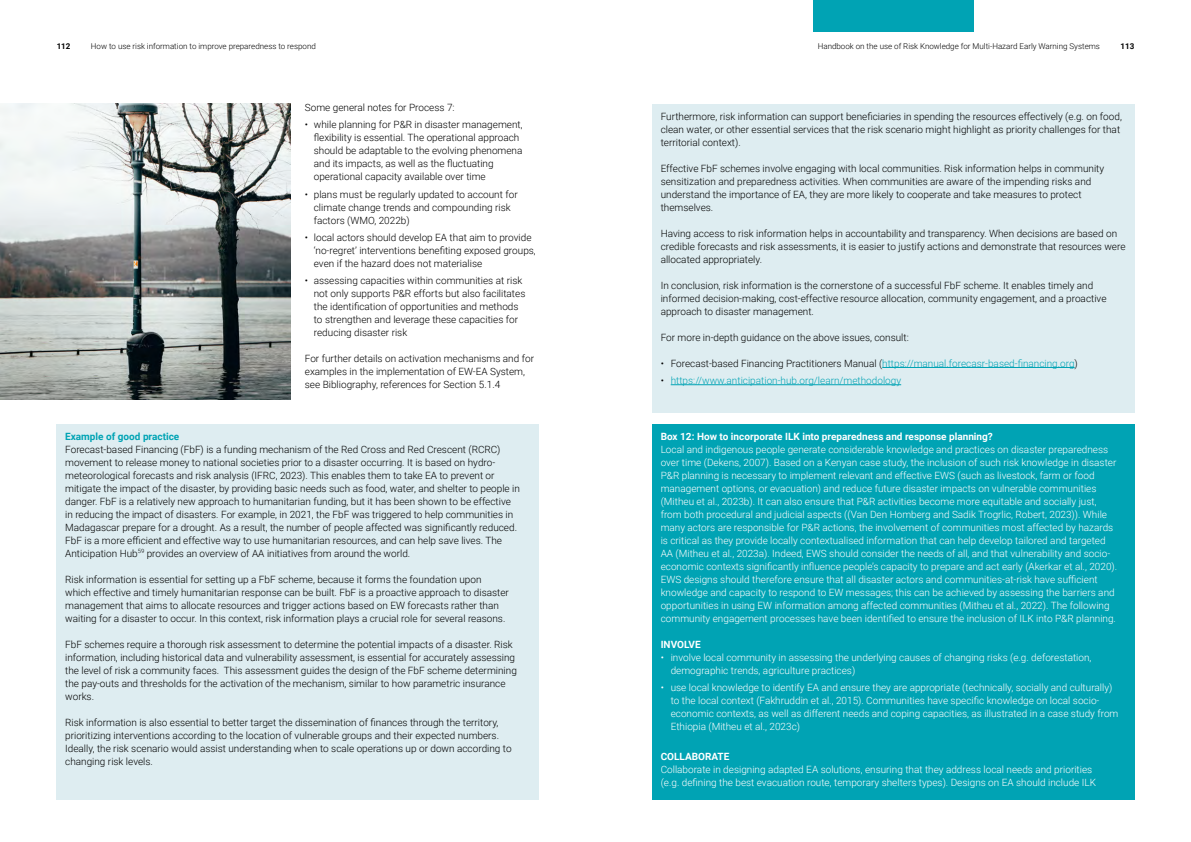
<style>
.page{position:relative;width:1191px;height:842px;background:#fff}
.page>*{position:absolute;margin:0;border:0;box-sizing:border-box;transform-origin:0 0}
.t1{font:300 10px/13px "Roboto";color:#000}
.t2{font:300 10px/13px "Roboto";color:#fff}
.t3{font:700 10px "Roboto";color:#fff}
.t4{font:300 10px "Roboto";color:#00a3b4}
.t5{font:700 10px "Roboto";color:#00a3b4}
.t6{font:300 8px "Roboto";color:#000}
.t7{font:700 8px "Roboto";color:#000}
.s1{color:#00a3b4}
.s2{color:#000}
</style>
<div class="page">
<div style="left:57px;top:424px;width:482px;height:375px;background:#deedf1"></div>
<div style="left:652px;top:104px;width:482px;height:309px;background:#deedf1"></div>
<hr style="left:882px;top:367px;width:192px;height:1px;background:#00a3b4">
<hr style="left:670px;top:384px;width:231px;height:1px;background:#00a3b4">
<div style="left:652px;top:424px;width:482px;height:375px;background:#00a3b4"></div>
<img style="left:0;top:104px;width:291px;height:296px">
<div style="left:813px;top:0;width:160px;height:31px;background:#00a3b4"></div>
<p class="t7" style="left:57px;top:40px;width:15px">112</p>
<p class="t6" style="left:91px;top:40px;width:226px">How to use risk information to improve preparedness to respond</p>
<p class="t6" style="left:817px;top:40px;width:284px">Handbook on the use of Risk Knowledge for Multi-Hazard Early Warning Systems</p>
<p class="t7" style="left:1120px;top:40px;width:15px">113</p>
<p class="t1" style="left:305px;top:101px;width:151px">Some general notes for Process 7:</p>
<p class="t1" style="left:314px;top:118px;width:210px;text-indent:-9px">• while planning for P&amp;R in disaster management, flexibility is essential. The operational approach should be adaptable to the evolving phenomena and its impacts, as well as the fluctuating operational capacity available over time</p>
<p class="t1" style="left:314px;top:187px;width:205px;text-indent:-9px">• plans must be regularly updated to account for climate change trends and compounding risk factors (WMO, 2022b)</p>
<p class="t1" style="left:314px;top:231px;width:223px;text-indent:-9px">• local actors should develop EA that aim to provide ‘no-regret’ interventions benefiting exposed groups, even if the hazard does not materialise</p>
<p class="t1" style="left:314px;top:274px;width:213px;text-indent:-9px">• assessing capacities within communities at risk not only supports P&amp;R efforts but also facilitates the identification of opportunities and methods to strengthen and leverage these capacities for reducing disaster risk</p>
<p class="t1" style="left:305px;top:352px;width:231px">For further details on activation mechanisms and for examples in the implementation of EW-EA System, see Bibliography, references for Section 5.1.4</p>
<p class="t5" style="left:65px;top:429px;width:116px">Example of good practice</p>
<p class="t1" style="left:65px;top:442px;width:456px">Forecast-based Financing (FbF) is a funding mechanism of the Red Cross and Red Crescent (RCRC) movement to release money to national societies prior to a disaster occurring. It is based on hydro&shy;meteorological forecasts and risk analysis (IFRC, 2023). This enables them to take EA to prevent or mitigate the impact of the disaster, by providing basic needs such as food, water, and shelter to people in danger. FbF is a relatively new approach to humanitarian funding, but it has been shown to be effective in reducing the impact of disasters. For example, in 2021, the FbF was triggered to help communities in Madagascar prepare for a drought. As a result, the number of people affected was significantly reduced.<br>FbF is a more efficient and effective way to use humanitarian resources, and can help save lives. The Anticipation Hub<sup>59</sup> provides an overview of AA initiatives from around the world.</p>
<p class="t1" style="left:65px;top:572px;width:445px">Risk information is essential for setting up a FbF scheme, because it forms the foundation upon which effective and timely humanitarian response can be built. FbF is a proactive approach to disaster management that aims to allocate resources and trigger actions based on EW forecasts rather than waiting for a disaster to occur. In this context, risk information plays a crucial role for several reasons.</p>
<p class="t1" style="left:65px;top:637px;width:453px">FbF schemes require a thorough risk assessment to determine the potential impacts of a disaster. Risk information, including historical data and vulnerability assessment, is essential for accurately assessing the level of risk a community faces. This assessment guides the design of the FbF scheme determining the pay-outs and thresholds for the activation of the mechanism, similar to how parametric insurance works.</p>
<p class="t1" style="left:65px;top:715px;width:448px">Risk information is also essential to better target the dissemination of finances through the territory, prioritizing interventions according to the location of vulnerable groups and their expected numbers.<br>Ideally, the risk scenario would assist understanding when to scale operations up or down according to changing risk levels.</p>
<p class="t1" style="left:660px;top:109px;width:463px">Furthermore, risk information can support beneficiaries in spending the resources effectively (e.g. on food, clean water, or other essential services that the risk scenario might highlight as priority challenges for that territorial context).</p>
<p class="t1" style="left:660px;top:161px;width:445px">Effective FbF schemes involve engaging with local communities. Risk information helps in community sensitization and preparedness activities. When communities are aware of the impending risks and understand the importance of EA, they are more likely to cooperate and take measures to protect themselves.</p>
<p class="t1" style="left:660px;top:226px;width:466px">Having access to risk information helps in accountability and transparency. When decisions are based on credible forecasts and risk assessments, it is easier to justify actions and demonstrate that resources were allocated appropriately.</p>
<p class="t1" style="left:660px;top:278px;width:447px">In conclusion, risk information is the cornerstone of a successful FbF scheme. It enables timely and informed decision-making, cost-effective resource allocation, community engagement, and a proactive approach to disaster management.</p>
<p class="t1" style="left:660px;top:330px;width:250px">For more in-depth guidance on the above issues, consult:</p>
<p class="t1" style="left:660px;top:356px;width:419px">• Forecast-based Financing Practitioners Manual (<span class="s1">https://manual.forecasr-based-financing.org</span>)</p>
<p class="t4" style="left:660px;top:373px;width:242px"><span class="s2">•</span> https://www.anticipation-hub.org/learn/methodology</p>
<p class="t3" style="left:660px;top:429px;width:334px">Box 12: How to incorporate ILK into preparedness and response planning?</p>
<p class="t2" style="left:660px;top:442px;width:458px">Local and indigenous people generate considerable knowledge and practices on disaster preparedness over time (Dekens, 2007). Based on a Kenyan case study, the inclusion of such risk knowledge in disaster P&amp;R planning is necessary to implement relevant and effective EWS (such as livestock, farm or food management options, or evacuation) and reduce future disaster impacts on vulnerable communities (Mitheu et al., 2023b). It can also ensure that P&amp;R activities become more equitable and socially just, from both procedural and judicial aspects ((Van Den Homberg and Sadik Trogrlic, Robert, 2023)). While many actors are responsible for P&amp;R actions, the involvement of communities most affected by hazards is critical as they provide locally contextualised information that can help develop tailored and targeted AA (Mitheu et al., 2023a). Indeed, EWS should consider the needs of all, and that vulnerability and socio&shy;economic contexts significantly influence people’s capacity to prepare and act early (Akerkar et al., 2020).<br>EWS designs should therefore ensure that all disaster actors and communities-at-risk have sufficient knowledge and capacity to respond to EW messages; this can be achieved by assessing the barriers and opportunities in using EW information among affected communities (Mitheu et al., 2022). The following community engagement processes have been identified to ensure the inclusion of ILK into P&amp;R planning.</p>
<p class="t3" style="left:660px;top:637px;width:41px">INVOLVE</p>
<p class="t2" style="left:670px;top:650px;width:422px;text-indent:-10px">• involve local community in assessing the underlying causes of changing risks (e.g. deforestation, demographic trends, agriculture practices)</p>
<p class="t2" style="left:670px;top:680px;width:449px;text-indent:-10px">• use local knowledge to identify EA and ensure they are appropriate (technically, socially and culturally) to the local context (Fakhruddin et al., 2015). Communities have specific knowledge on local socio&shy;economic contexts, as well as different needs and coping capacities, as illustrated in a case study from Ethiopia (Mitheu et al., 2023c)</p>
<p class="t3" style="left:660px;top:750px;width:70px">COLLABORATE</p>
<p class="t2" style="left:660px;top:763px;width:437px">Collaborate in designing adapted EA solutions, ensuring that they address local needs and priorities (e.g. defining the best evacuation route, temporary shelters types). Designs on EA should include ILK</p>
</div>
